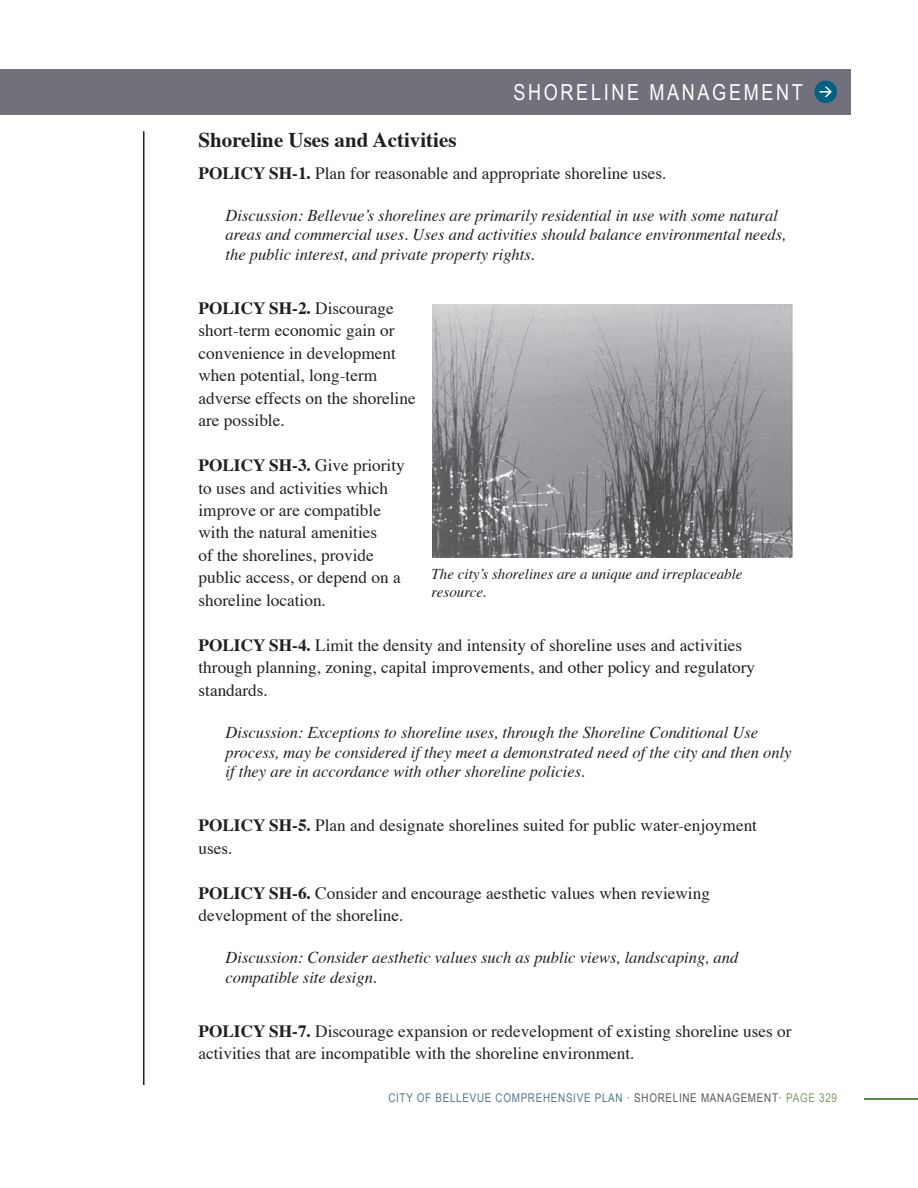
<style>
.page{position:relative;width:918px;height:1188px;background:#fff}
.page>*{position:absolute;margin:0;border:0;box-sizing:border-box;transform-origin:0 0}
.t1{font:22.05px "Arial Narrow";letter-spacing:.12em;color:#fff}
.t2{font:700 21px "Times";color:#231f20}
.t3{font:17.25px/22.5px "Times";color:#231f20}
.t4{font:italic 16.5px/19.5px "Times";color:#231f20}
.t5{font:italic 15px/18px "Times";color:#231f20}
.t6{font:12px "Arial Narrow";letter-spacing:.06em;color:#4d788e}
.s1{font-weight:700}
.s2{color:#57585a}
.s3{color:#799c5e}
</style>
<div class="page">
<div style="left:0;top:69px;width:850px;height:45px;background:#72707a"></div>
<div style="left:814px;top:81px;width:23px;height:22px;background:#006184;border-radius:50%"></div>
<svg style="left:820px;top:87px;width:12px;height:10px"></svg>
<hr style="left:864px;top:1098px;width:54px;height:1px;background:#578b43">
<hr style="left:143px;top:131px;width:2px;height:953px;background:#231f20">
<img style="left:433px;top:305px;width:360px;height:252px">
<p class="t1" style="left:514px;top:76px;width:291px">SHORELINE MANAGEMENT</p>
<p class="t2" style="left:199px;top:120px;width:260px">Shoreline Uses and Activities</p>
<p class="t3" style="left:199px;top:160px;width:469px"><span class="s1">POLICY SH-1.</span> Plan for reasonable and appropriate shoreline uses.</p>
<p class="t4" style="left:226px;top:204px;width:562px">Discussion: Bellevue’s shorelines are primarily residential in use with some natural areas and commercial uses. Uses and activities should balance environmental needs, the public interest, and private property rights.</p>
<p class="t3" style="left:199px;top:295px;width:219px"><span class="s1">POLICY SH-2.</span> Discourage short-term economic gain or convenience in development when potential, long-term adverse effects on the shoreline are possible.</p>
<p class="t3" style="left:199px;top:452px;width:208px"><span class="s1">POLICY SH-3.</span> Give priority to uses and activities which improve or are compatible with the natural amenities<br>of the shorelines, provide public access, or depend on a shoreline location.</p>
<p class="t3" style="left:199px;top:632px;width:558px"><span class="s1">POLICY SH-4.</span> Limit the density and intensity of shoreline uses and activities through planning, zoning, capital improvements, and other policy and regulatory standards.</p>
<p class="t4" style="left:226px;top:722px;width:568px">Discussion: Exceptions to shoreline uses, through the Shoreline Conditional Use process, may be considered if they meet a demonstrated need of the city and then only if they are in accordance with other shoreline policies.</p>
<p class="t3" style="left:199px;top:813px;width:560px"><span class="s1">POLICY SH-5.</span> Plan and designate shorelines suited for public water-enjoyment uses.</p>
<p class="t3" style="left:199px;top:880px;width:513px"><span class="s1">POLICY SH-6.</span> Consider and encourage aesthetic values when reviewing development of the shoreline.</p>
<p class="t4" style="left:226px;top:947px;width:514px">Discussion: Consider aesthetic values such as public views, landscaping, and compatible site design.</p>
<p class="t3" style="left:199px;top:1018px;width:594px"><span class="s1">POLICY SH-7.</span> Discourage expansion or redevelopment of existing shoreline uses or activities that are incompatible with the shoreline environment.</p>
<p class="t5" style="left:432px;top:564px;width:312px">The city’s shorelines are a unique and irreplaceable resource.</p>
<p class="t6" style="left:388px;top:1089px;width:450px">CITY OF BELLEVUE COMPREHENSIVE PLAN <span class="s2">· SHORELINE MANAGEMENT·</span> <span class="s3">PAGE 329</span></p>
</div>
